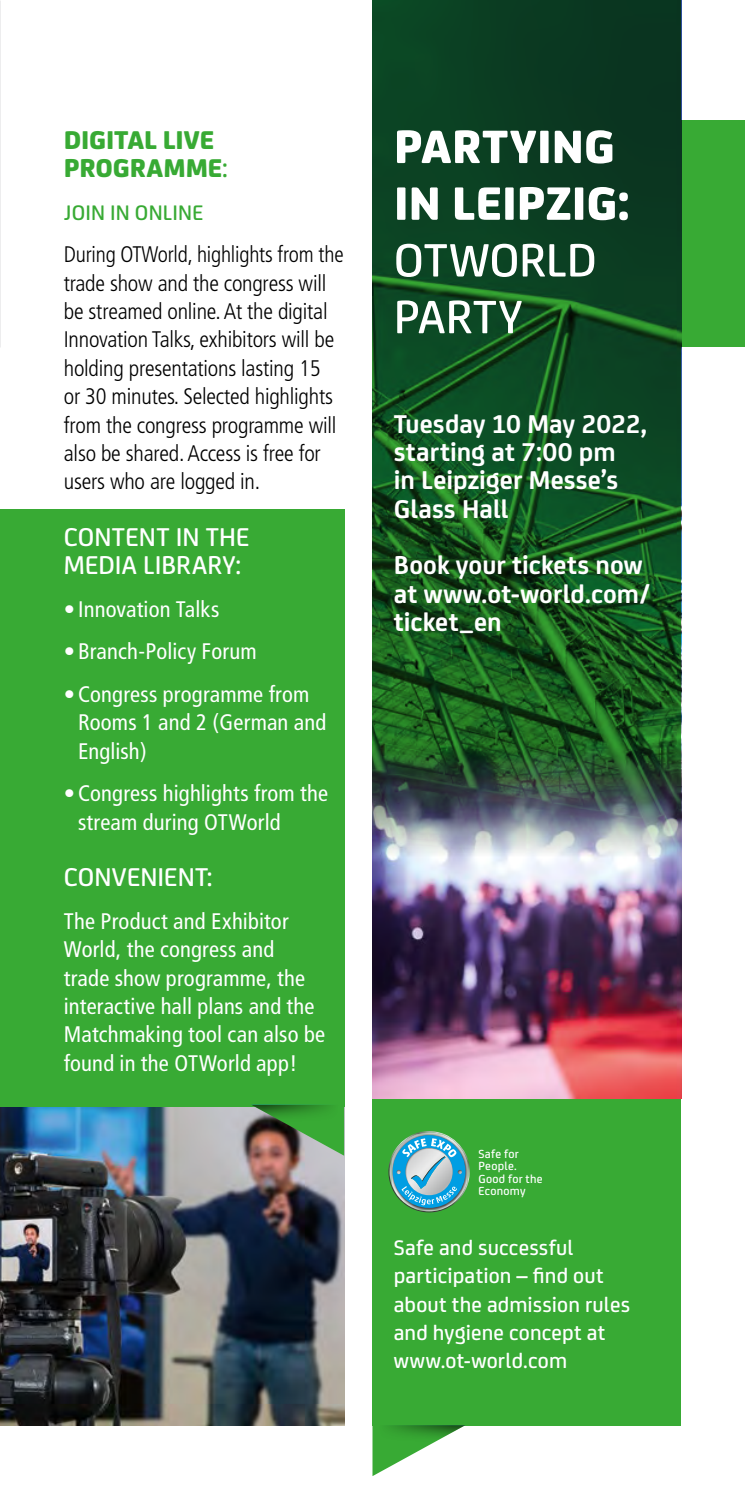
<style>
.page{position:relative;width:745px;height:1489px;background:#fff}
.page>*{position:absolute;margin:0;border:0;box-sizing:border-box;transform-origin:0 0}
.t1{font:800 50px/56.8px "FS Joey";color:#fff}
.t2{font:500 50px/56.8px "FS Joey";color:#fff}
.t3{font:700 27.5px/28.2px "FS Joey";letter-spacing:.005em;color:#fff}
.t4{font:500 27.5px/28.2px "FS Joey";letter-spacing:.005em;color:#fff}
.t5{font:800 27.5px/28.2px "FS Joey";letter-spacing:-.005em;color:#38aa34}
.t6{font:condensed 22.5px/28.2px "Frutiger";letter-spacing:.01em;color:#fff}
.t7{font:300 condensed 22.5px/28.2px "Frutiger";letter-spacing:-.01em;color:#000}
.t8{font:500 22.5px/28.2px "FS Joey";letter-spacing:.01em;color:#fff}
.t9{font:500 22.5px "FS Joey";letter-spacing:.01em;color:#38aa34}
.t10{font:500 12.5px/12.5px "FS Joey";letter-spacing:.025em;color:#fff}
.s1{font-weight:500}
.s2{font-weight:300}
</style>
<div class="page">
<img style="left:0;top:1106px;width:344px;height:318px">
<img style="left:0;top:0;width:1px;height:347px">
<div style="left:680px;top:120px;width:64px;height:227px;background:#38aa34"></div>
<div style="left:372px;top:0;width:308px;height:1424px;background:#38aa34"></div>
<img style="left:372px;top:0;width:308px;height:726px">
<img style="left:389px;top:1157px;width:79px;height:54px">
<img style="left:391px;top:1153px;width:76px;height:56px">
<svg style="left:392px;top:1131px;width:73px;height:76px;background:#68b5bf"></svg>
<img style="left:372px;top:726px;width:308px;height:372px">
<svg style="left:372px;top:1442px;width:63px;height:33px"></svg>
<div style="left:372px;top:1424px;width:93px;height:18px;background:#000;opacity:.75"></div>
<div style="left:0;top:509px;width:344px;height:597px;background:#38aa34"></div>
<svg style="left:251px;top:1122px;width:93px;height:33px;background:#697c51"></svg>
<div style="left:251px;top:1104px;width:93px;height:18px;background:#000;opacity:.75"></div>
<p class="t5" style="left:64px;top:123px;width:165px">DIGITAL LIVE<br>PROGRAMME<span class="s1">:</span></p>
<p class="t9" style="left:64px;top:196px;width:141px">JOIN IN ONLINE</p>
<p class="t7" style="left:64px;top:241px;width:281px">During OTWorld, highlights from the trade show and the congress will be streamed online. At the digital Innovation Talks, exhibitors will be holding presentations lasting 15<br>or 30 minutes. Selected highlights from the congress programme will also be shared. Access is free for users who are logged in.</p>
<p class="t4" style="left:64px;top:521px;width:187px">CONTENT IN THE<br>MEDIA LIBRARY:</p>
<p class="t6" style="left:64px;top:595px;width:157px"><span class="s2">•</span> Innovation Talks</p>
<p class="t6" style="left:64px;top:637px;width:194px">• Branch-Policy Forum</p>
<p class="t6" style="left:78px;top:680px;width:249px;text-indent:-14px">•Congress programme from<br>Rooms 1 and 2 (German and<br>English)</p>
<p class="t6" style="left:78px;top:779px;width:251px;text-indent:-14px">•Congress highlights from the stream during OTWorld</p>
<p class="t4" style="left:64px;top:861px;width:150px">CONVENIENT:</p>
<p class="t6" style="left:64px;top:907px;width:262px">The Product and Exhibitor<br>World, the congress and trade show programme, the interactive hall plans and the<br>Matchmaking tool can also be found in the OTWorld app!</p>
<h1 class="t1" style="left:393px;top:114px;width:237px">PARTYING<br>IN LEIPZIG:</h1>
<h1 class="t2" style="left:393px;top:228px;width:204px">OTWORLD<br>PARTY</h1>
<p class="t3" style="left:393px;top:407px;width:254px">Tuesday 10 May 2022, starting at 7:00 pm<br>in Leipziger Messe’s<br>Glass Hall</p>
<p class="t3" style="left:393px;top:549px;width:258px">Book your tickets now at www.ot-world.com/ ticket_en</p>
<p class="t10" style="left:478px;top:1146px;width:66px">Safe for<br>People.<br>Good for the<br>Economy</p>
<p class="t8" style="left:393px;top:1231px;width:238px">Safe and successful participation – find out about the admission rules and hygiene concept at www.ot-world.com</p>
</div>
